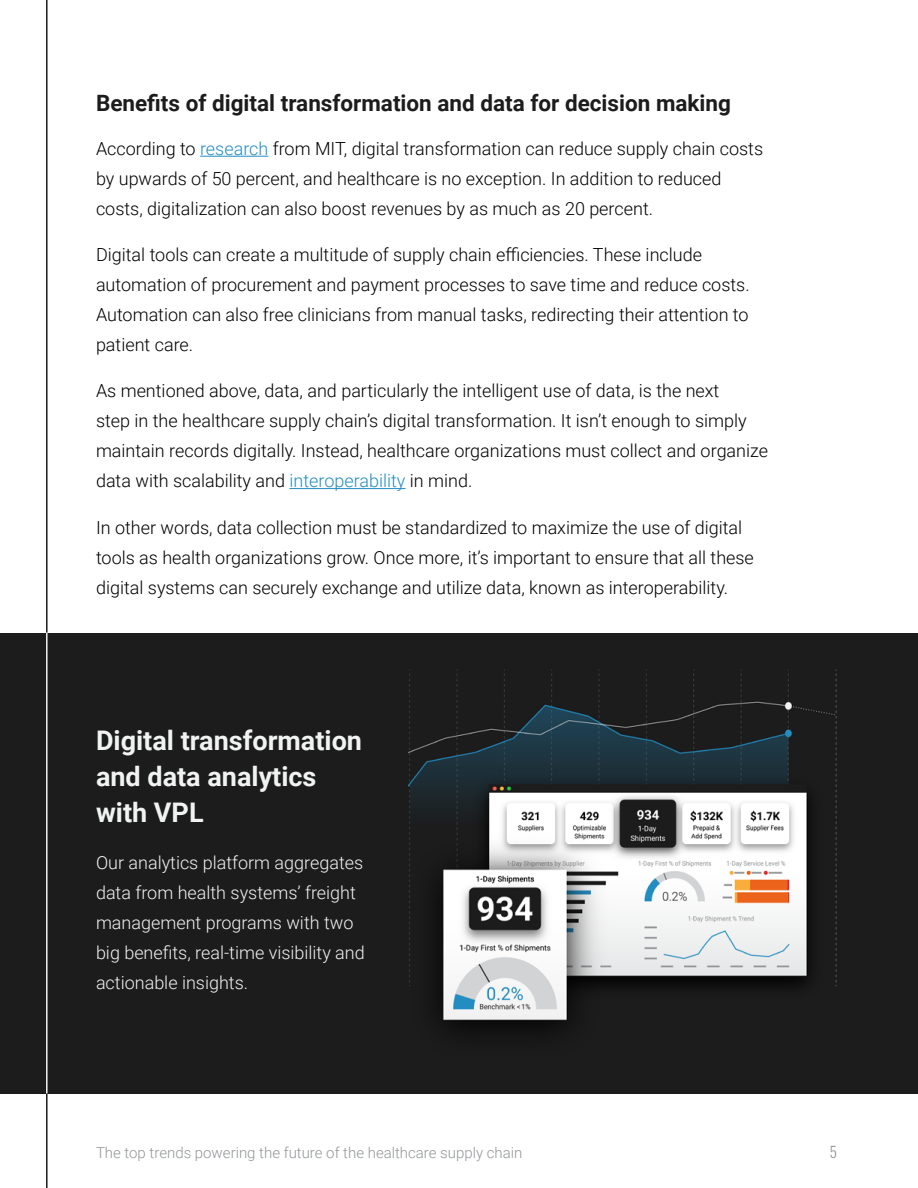
<style>
.page{position:relative;width:918px;height:1188px;background:#fff}
.page>*{position:absolute;margin:0;border:0;box-sizing:border-box;transform-origin:0 0}
.t1{font:700 27px/36px "Roboto";color:#f1f2f2}
.t2{font:700 22.5px "Roboto";color:#1c1c1c}
.t3{font:300 18px/30px "Roboto";color:#000}
.t4{font:300 18px/30px "Roboto";color:#f1f2f2}
.t5{font:300 15px "Roboto";color:#939598}
.t6{font:15px "Oswald";color:#939598}
.s1{color:#238dc1}
</style>
<div class="page">
<div style="left:0;top:633px;width:918px;height:461px;background:#1c1c1c"></div>
<img style="left:408px;top:669px;width:429px;height:362px">
<hr style="left:46px;top:0;width:2px;height:633px;background:#1c1c1c">
<hr style="left:46px;top:1094px;width:2px;height:94px;background:#1c1c1c">
<hr style="left:46px;top:633px;width:2px;height:461px;background:#f1f2f2">
<hr style="left:200px;top:156px;width:68px;height:1px;background:#238dc1">
<hr style="left:289px;top:488px;width:116px;height:1px;background:#238dc1">
<p class="t2" style="left:96px;top:88px;width:636px">Benefits of digital transformation and data for decision making</p>
<p class="t3" style="left:96px;top:133px;width:669px">According to <span class="s1">research</span> from MIT, digital transformation can reduce supply chain costs by upwards of 50 percent, and healthcare is no exception. In addition to reduced costs, digitalization can also boost revenues by as much as 20 percent.</p>
<p class="t3" style="left:96px;top:239px;width:655px">Digital tools can create a multitude of supply chain efficiencies. These include automation of procurement and payment processes to save time and reduce costs.<br>Automation can also free clinicians from manual tasks, redirecting their attention to patient care.</p>
<p class="t3" style="left:96px;top:375px;width:674px">As mentioned above, data, and particularly the intelligent use of data, is the next<br>step in the healthcare supply chain’s digital transformation. It isn’t enough to simply maintain records digitally. Instead, healthcare organizations must collect and organize data with scalability and <span class="s1">interoperability</span> in mind.</p>
<p class="t3" style="left:96px;top:511px;width:659px">In other words, data collection must be standardized to maximize the use of digital tools as health organizations grow. Once more, it’s important to ensure that all these digital systems can securely exchange and utilize data, known as interoperability.</p>
<h1 class="t1" style="left:96px;top:722px;width:268px">Digital transformation and data analytics with VPL</h1>
<p class="t4" style="left:96px;top:847px;width:270px">Our analytics platform aggregates data from health systems’ freight management programs with two big benefits, real-time visibility and actionable insights.</p>
<p class="t5" style="left:96px;top:1142px;width:428px">The top trends powering the future of the healthcare supply chain</p>
<p class="t6" style="left:830px;top:1138px;width:9px">5</p>
</div>
